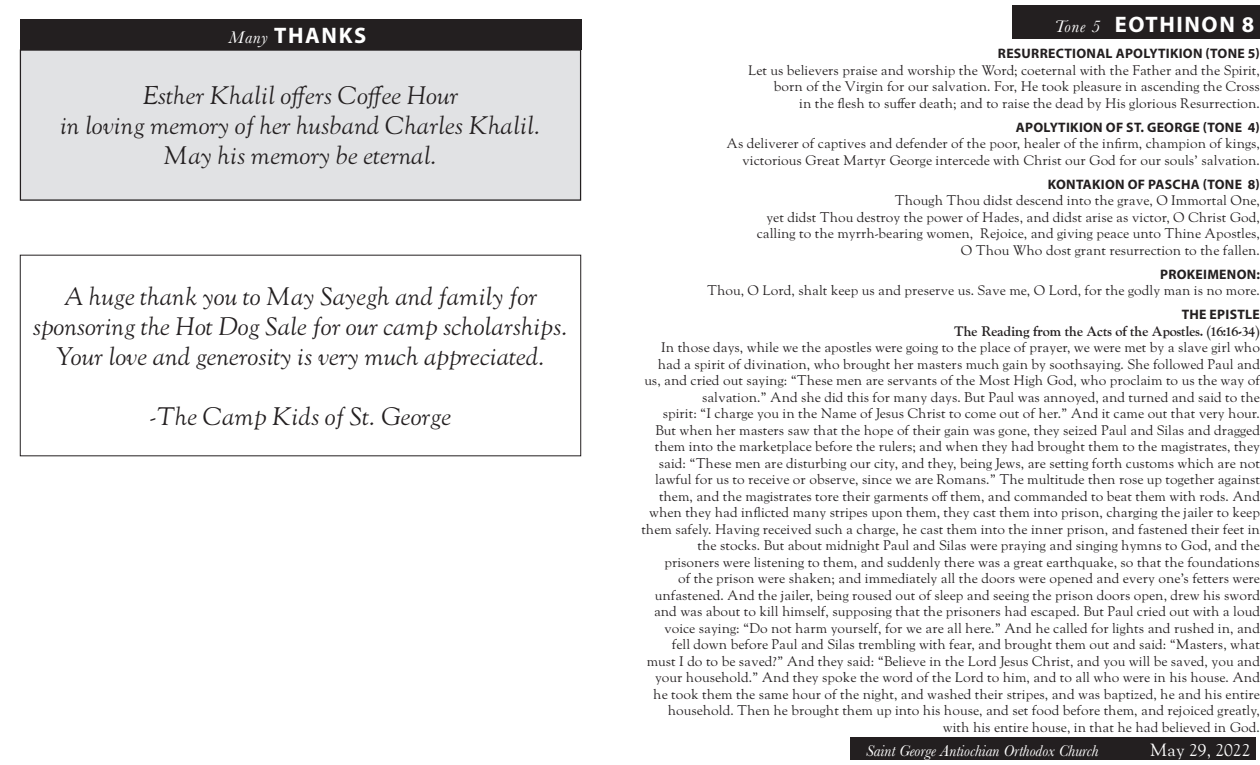
<style>
.page{position:relative;width:1260px;height:765px;background:#fff}
.page>*{position:absolute;margin:0;border:0;box-sizing:border-box;transform-origin:0 0}
.t1{font:italic 25px/30px "LTC Goudy Oldstyle Pro";color:#231f20;text-align:center}
.t2{font:700 22.5px "Myriad Pro";letter-spacing:.07em;color:#fff}
.t3{font:17.5px "LTC Goudy Oldstyle Pro";color:#fff}
.t4{font:italic 16.25px "Baskerville";color:#fff}
.t5{font:13.75px/16.5px "LTC Goudy Oldstyle Pro";color:#231f20;text-align:right}
.t6{font:700 13.75px "Myriad Pro";letter-spacing:.02em;color:#231f20}
.t7{font:700 13.75px "LTC Goudy Oldstyle Pro";color:#231f20}
.s1{font-family:"Baskerville";font-weight:400;font-style:italic;font-size:17.5px}
</style>
<div class="page">
<div style="left:851px;top:738px;width:405px;height:22px;background:#231f20"></div>
<div style="left:1012px;top:5px;width:248px;height:34px;background:#231f20"></div>
<div style="left:20px;top:50px;width:561px;height:150px;background:#e1e2e4"></div>
<div style="left:20px;top:49px;width:561px;height:152px;border:1px solid #231f20"></div>
<div style="left:20px;top:19px;width:561px;height:30px;background:#231f20"></div>
<p class="t2" style="left:229px;top:20px;width:139px"><span class="s1">Many</span> THANKS</p>
<p class="t1" style="left:143px;top:81px;width:317px">Esther Khalil offers Coffee Hour</p>
<p class="t1" style="left:60px;top:111px;width:482px">in loving memory of her husband Charles Khalil.</p>
<p class="t1" style="left:163px;top:141px;width:276px">May his memory be eternal.</p>
<p class="t1" style="left:64px;top:282px;width:475px">A huge thank you to May Sayegh and family for</p>
<p class="t1" style="left:33px;top:312px;width:537px">sponsoring the Hot Dog Sale for our camp scholarships.<br>Your love and generosity is very much appreciated.</p>
<p class="t1" style="left:150px;top:402px;width:303px">-The Camp Kids of St. George</p>
<p class="t2" style="left:1054px;top:9px;width:201px"><span class="s1">Tone 5</span> EOTHINON 8</p>
<p class="t6" style="left:998px;top:45px;width:263px">RESURRECTIONAL APOLYTIKION (TONE 5)</p>
<p class="t5" style="left:748px;top:62px;width:513px">Let us believers praise and worship the Word; coeternal with the Father and the Spirit,</p>
<p class="t5" style="left:774px;top:79px;width:488px">born of the Virgin for our salvation. For, He took pleasure in ascending the Cross</p>
<p class="t5" style="left:799px;top:95px;width:462px">in the flesh to suffer death; and to raise the dead by His glorious Resurrection.</p>
<p class="t6" style="left:1016px;top:118px;width:245px">APOLYTIKION OF ST. GEORGE (TONE 4)</p>
<p class="t5" style="left:727px;top:136px;width:535px">As deliverer of captives and defender of the poor, healer of the infirm, champion of kings,</p>
<p class="t5" style="left:742px;top:152px;width:519px">victorious Great Martyr George intercede with Christ our God for our souls’ salvation.</p>
<p class="t6" style="left:1048px;top:175px;width:214px">KONTAKION OF PASCHA (TONE 8)</p>
<p class="t5" style="left:895px;top:193px;width:367px">Though Thou didst descend into the grave, O Immortal One,</p>
<p class="t5" style="left:766px;top:209px;width:495px">yet didst Thou destroy the power of Hades, and didst arise as victor, O Christ God,</p>
<p class="t5" style="left:757px;top:226px;width:505px">calling to the myrrh-bearing women, Rejoice, and giving peace unto Thine Apostles,</p>
<p class="t5" style="left:961px;top:242px;width:301px">O Thou Who dost grant resurrection to the fallen.</p>
<p class="t6" style="left:1160px;top:265px;width:101px">PROKEIMENON:</p>
<p class="t5" style="left:707px;top:283px;width:554px">Thou, O Lord, shalt keep us and preserve us. Save me, O Lord, for the godly man is no more.</p>
<p class="t6" style="left:1182px;top:306px;width:80px">THE EPISTLE</p>
<p class="t7" style="left:954px;top:323px;width:307px">The Reading from the Acts of the Apostles. (16:16-34)</p>
<p class="t5" style="left:644px;top:340px;width:617px">In those days, while we the apostles were going to the place of prayer, we were met by a slave girl who had a spirit of divination, who brought her masters much gain by soothsaying. She followed Paul and us, and cried out saying: “These men are servants of the Most High God, who proclaim to us the way of salvation.” And she did this for many days. But Paul was annoyed, and turned and said to the</p>
<p class="t5" style="left:641px;top:406px;width:620px">spirit: “I charge you in the Name of Jesus Christ to come out of her.” And it came out that very hour.<br>But when her masters saw that the hope of their gain was gone, they seized Paul and Silas and dragged them into the marketplace before the rulers; and when they had brought them to the magistrates, they said: “These men are disturbing our city, and they, being Jews, are setting forth customs which are not lawful for us to receive or observe, since we are Romans.” The multitude then rose up together against them, and the magistrates tore their garments off them, and commanded to beat them with rods. And when they had inflicted many stripes upon them, they cast them into prison, charging the jailer to keep them safely. Having received such a charge, he cast them into the inner prison, and fastened their feet in the stocks. But about midnight Paul and Silas were praying and singing hymns to God, and the</p>
<p class="t5" style="left:647px;top:554px;width:615px">prisoners were listening to them, and suddenly there was a great earthquake, so that the foundations<br>of the prison were shaken; and immediately all the doors were opened and every one’s fetters were unfastened. And the jailer, being roused out of sleep and seeing the prison doors open, drew his sword and was about to kill himself, supposing that the prisoners had escaped. But Paul cried out with a loud voice saying: “Do not harm yourself, for we are all here.” And he called for lights and rushed in, and fell down before Paul and Silas trembling with fear, and brought them out and said: “Masters, what must I do to be saved?” And they said: “Believe in the Lord Jesus Christ, and you will be saved, you and your household.” And they spoke the word of the Lord to him, and to all who were in his house. And he took them the same hour of the night, and washed their stripes, and was baptized, he and his entire household. Then he brought them up into his house, and set food before them, and rejoiced greatly, with his entire house, in that he had believed in God.</p>
<p class="t4" style="left:866px;top:740px;width:234px">Saint George Antiochian Orthodox Church</p>
<p class="t3" style="left:1150px;top:740px;width:102px">May 29, 2022</p>
</div>
